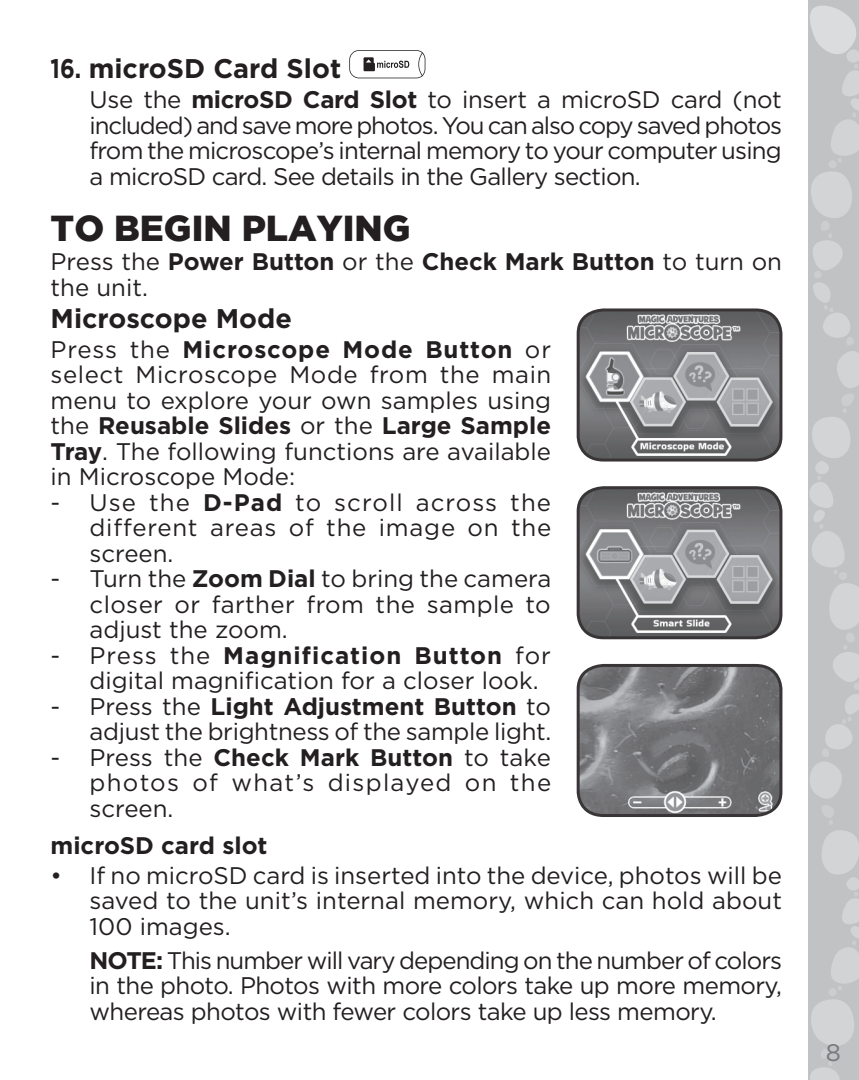
<style>
.page{position:relative;width:859px;height:1080px;background:#fff}
.page>*{position:absolute;margin:0;border:0;box-sizing:border-box;transform-origin:0 0}
.t1{font:900 36px "Gotham";color:#231f20}
.t2{font:700 27px "Gotham HTF";color:#231f20;scale:.83 1}
.t3{font:700 27px "Gotham HTF";color:#231f20}
.t4{font:24px/25.5px "Gotham HTF";color:#231f20;text-align:justify}
.t5{font:700 24px "Gotham HTF";color:#231f20}
.t6{font:24px "Gotham HTF";color:#76787b}
.s1{font-weight:700}
</style>
<div class="page">
<svg style="left:808px;top:0;width:51px;height:1080px;background:#c7c8ca"></svg>
<svg style="left:349px;top:50px;width:76px;height:28px"></svg>
<img style="left:579px;top:312px;width:201px;height:146px">
<div style="left:577px;top:308px;width:205px;height:154px;border:3px solid #231f20;border-radius:25px"></div>
<img style="left:579px;top:488px;width:201px;height:150px">
<div style="left:577px;top:486px;width:205px;height:153px;border:3px solid #231f20;border-radius:25px"></div>
<img style="left:579px;top:665px;width:201px;height:151px">
<div style="left:577px;top:664px;width:205px;height:153px;border:3px solid #231f20;border-radius:25px"></div>
<p class="t2" style="left:51px;top:53px;width:352px">16. microSD Card Slot</p>
<p class="t4" style="left:90px;top:87px;width:694px">Use the <span class="s1">microSD Card Slot</span> to insert a microSD card (not included) and save more photos. You can also copy saved photos from the microscope’s internal memory to your computer using a microSD card. See details in the Gallery section.</p>
<h1 class="t1" style="left:51px;top:207px;width:361px">TO BEGIN PLAYING</h1>
<p class="t4" style="left:51px;top:249px;width:733px">Press the <span class="s1">Power Button</span> or the <span class="s1">Check Mark Button</span> to turn on the unit.</p>
<p class="t3" style="left:51px;top:303px;width:243px">Microscope Mode</p>
<p class="t4" style="left:51px;top:336px;width:502px">Press the <span class="s1">Microscope Mode Button</span> or select Microscope Mode from the main menu to explore your own samples using the <span class="s1">Reusable Slides</span> or the <span class="s1">Large Sample Tray</span>. The following functions are available in Microscope Mode:</p>
<p class="t4" style="left:90px;top:489px;width:463px;text-indent:-39px">- Use the <span class="s1">D-Pad</span> to scroll across the different areas of the image on the screen.</p>
<p class="t4" style="left:90px;top:566px;width:463px;text-indent:-39px">- Turn the <span class="s1">Zoom Dial</span> to bring the camera closer or farther from the sample to adjust the zoom.</p>
<p class="t4" style="left:90px;top:642px;width:463px;text-indent:-39px">- Press the <span class="s1">Magnification Button</span> for digital magnification for a closer look.</p>
<p class="t4" style="left:51px;top:693px;width:502px;text-align:right">- Press the <span class="s1">Light Adjustment Button</span> to adjust the brightness of the sample light.</p>
<p class="t4" style="left:90px;top:744px;width:463px;text-indent:-39px">- Press the <span class="s1">Check Mark Button</span> to take photos of what’s displayed on the screen.</p>
<p class="t5" style="left:51px;top:832px;width:218px">microSD card slot</p>
<p class="t4" style="left:90px;top:862px;width:694px;text-indent:-39px">• If no microSD card is inserted into the device, photos will be saved to the unit’s internal memory, which can hold about 100 images.</p>
<p class="t4" style="left:90px;top:947px;width:694px"><span class="s1">NOTE:</span> This number will vary depending on the number of colors in the photo. Photos with more colors take up more memory, whereas photos with fewer colors take up less memory.</p>
<p class="t6" style="left:826px;top:1039px;width:17px">8</p>
</div>
